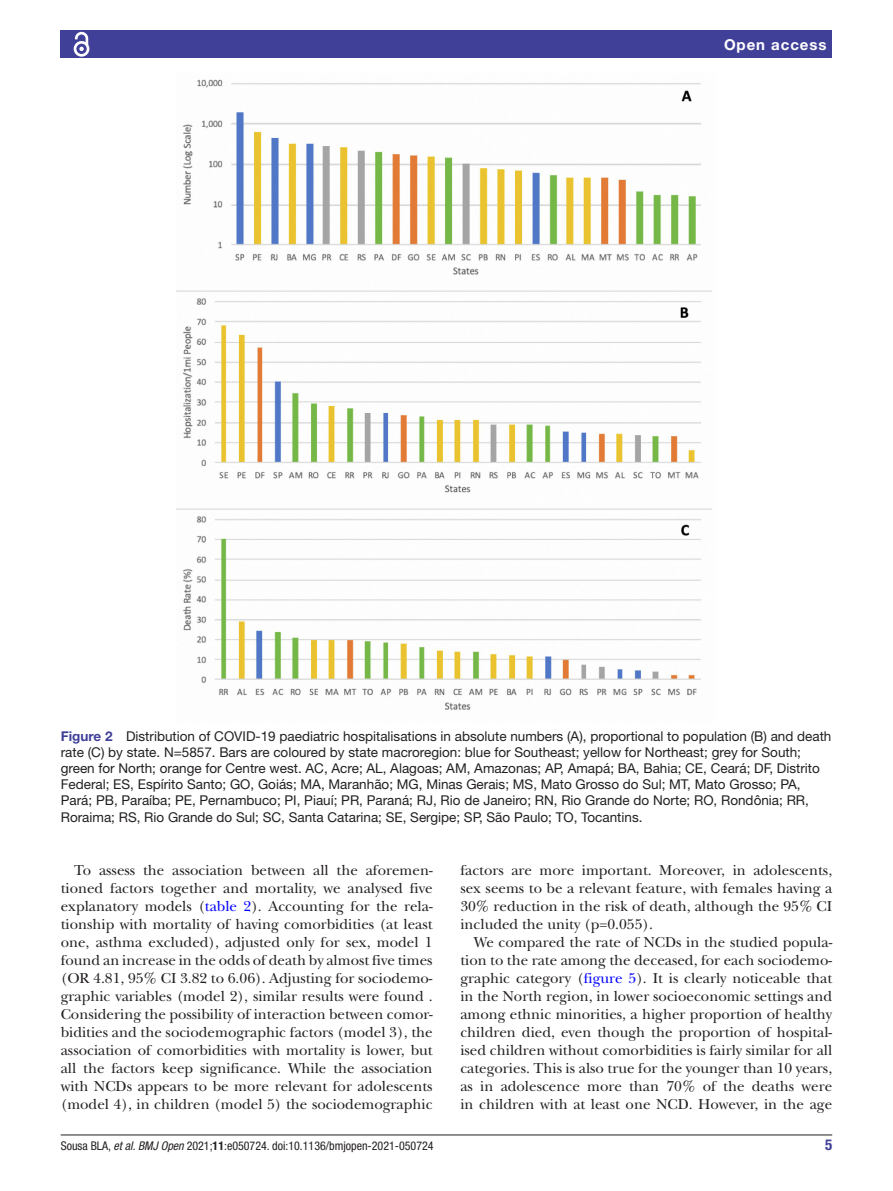
<style>
.page{position:relative;width:893px;height:1191px;background:#fff}
.page>*{position:absolute;margin:0;border:0;box-sizing:border-box;transform-origin:0 0}
.t1{font:15px/18px "New Baskerville";color:#231f20;text-align:justify}
.t2{font:700 15px "Helvetica Neue LT Std";letter-spacing:.065em;color:#fff}
.t3{font:700 condensed 15px "Helvetica Neue LT Std";color:#414099}
.t4{font:13.5px/16.2px "Helvetica Neue LT Std";color:#231f20}
.t5{font:condensed 12px "Helvetica Neue LT Std";color:#231f20}
.s1{font-weight:700;color:#414099}
.s2{color:#00f}
.s3{font-style:italic}
.s4{font-weight:700}
</style>
<div class="page">
<hr style="left:61px;top:1134px;width:771px;height:1px;background:#231f20">
<div style="left:61px;top:31px;width:771px;height:27px;background:#414099"></div>
<svg style="left:73px;top:31px;width:17px;height:26px"></svg>
<img style="left:176px;top:79px;width:536px;height:631px">
<p class="t2" style="left:724px;top:35px;width:104px">Open access</p>
<p class="t4" style="left:61px;top:727px;width:772px"><span class="s1">Figure 2</span> Distribution of COVID-19 paediatric hospitalisations in absolute numbers (A), proportional to population (B) and death rate (C) by state. N=5857. Bars are coloured by state macroregion: blue for Southeast; yellow for Northeast; grey for South; green for North; orange for Centre west. AC, Acre; AL, Alagoas; AM, Amazonas; AP, Amapá; BA, Bahia; CE, Ceará; DF, Distrito Federal; ES, Espírito Santo; GO, Goiás; MA, Maranhão; MG, Minas Gerais; MS, Mato Grosso do Sul; MT, Mato Grosso; PA, Pará; PB, Paraíba; PE, Pernambuco; PI, Piauí; PR, Paraná; RJ, Rio de Janeiro; RN, Rio Grande do Norte; RO, Rondônia; RR, Roraima; RS, Rio Grande do Sul; SC, Santa Catarina; SE, Sergipe; SP, São Paulo; TO, Tocantins.</p>
<p class="t1" style="left:61px;top:861px;width:373px;text-indent:14px">To assess the association between all the aforemen&shy;tioned factors together and mortality, we analysed five explanatory models (<span class="s2">table 2</span>). Accounting for the rela&shy;tionship with mortality of having comorbidities (at least one, asthma excluded), adjusted only for sex, model 1 found an increase in the odds of death by almost five times (OR 4.81, 95% CI 3.82 to 6.06). Adjusting for sociodemo&shy;graphic variables (model 2), similar results were found .<br>Considering the possibility of interaction between comor&shy;bidities and the sociodemographic factors (model 3), the association of comorbidities with mortality is lower, but all the factors keep significance. While the association with NCDs appears to be more relevant for adolescents (model 4), in children (model 5) the sociodemographic</p>
<p class="t1" style="left:460px;top:861px;width:373px">factors are more important. Moreover, in adolescents, sex seems to be a relevant feature, with females having a 30% reduction in the risk of death, although the 95% CI included the unity (p=0.055).</p>
<p class="t1" style="left:460px;top:933px;width:373px;text-indent:14px">We compared the rate of NCDs in the studied popula&shy;tion to the rate among the deceased, for each sociodemo&shy;graphic category (<span class="s2">figure 5</span>). It is clearly noticeable that in the North region, in lower socioeconomic settings and among ethnic minorities, a higher proportion of healthy children died, even though the proportion of hospital&shy;ised children without comorbidities is fairly similar for all categories. This is also true for the younger than 10 years, as in adolescence more than 70% of the deaths were in children with at least one NCD. However, in the age</p>
<p class="t5" style="left:61px;top:1138px;width:374px">Sousa BLA, <span class="s3">et al</span>. <span class="s3">BMJ Open</span> 2021;<span class="s4">11</span>:e050724. doi:10.1136/bmjopen-2021-050724</p>
<p class="t3" style="left:825px;top:1135px;width:9px">5</p>
</div>
